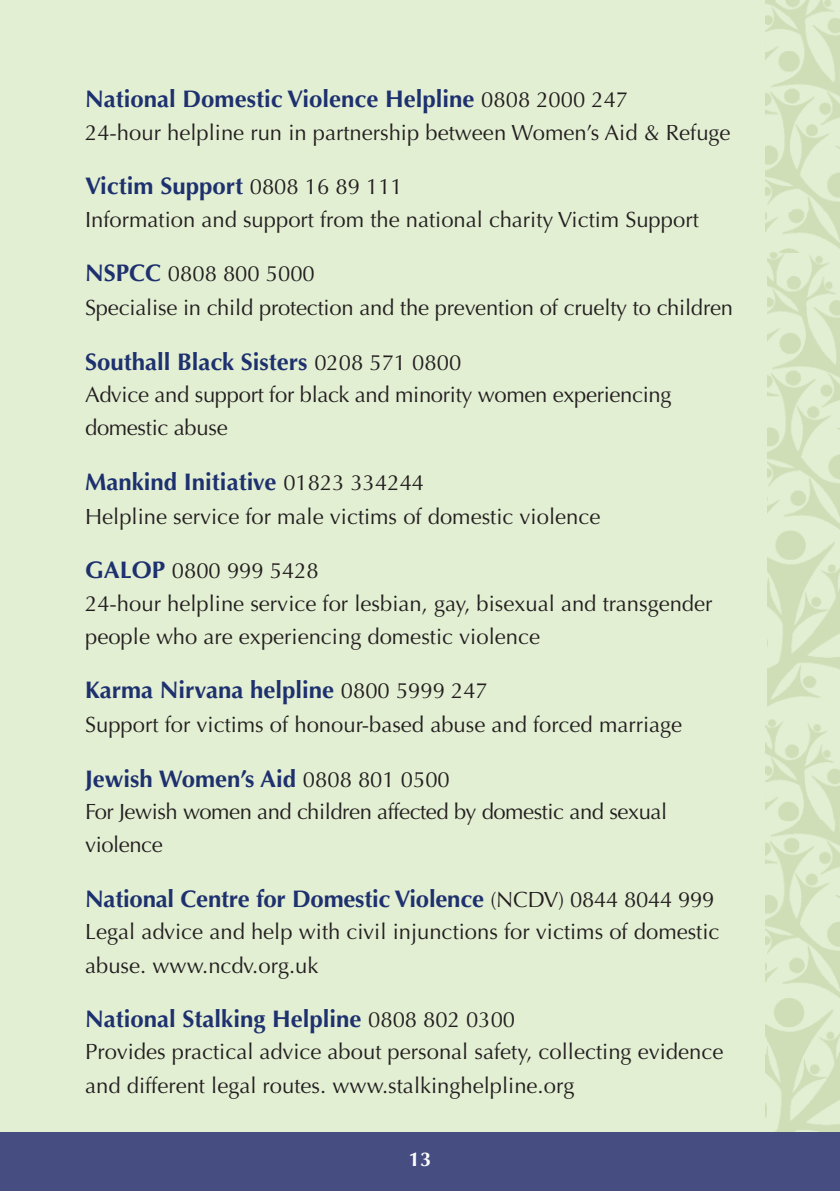
<style>
.page{position:relative;width:840px;height:1191px;background:#fff}
.page>*{position:absolute;margin:0;border:0;box-sizing:border-box;transform-origin:0 0}
.t1{font:700 24px "Optima";color:#1e316f}
.t2{font:22px/33.2px "Optima";color:#231f20}
.t3{font:22px/33.2px "Optima";letter-spacing:-.02em;color:#231f20}
.t4{font:700 20px "Optima";color:#fff}
.s1{font-weight:400;font-size:22px;color:#231f20}
.s2{font-weight:700;font-size:24px;color:#1e316f}
</style>
<div class="page">
<div style="left:0;top:0;width:765px;height:1132px;background:#e3efd3"></div>
<img style="left:765px;top:0;width:74px;height:1132px">
<div style="left:0;top:1132px;width:839px;height:59px;background:#454d81"></div>
<p class="t1" style="left:85px;top:85px;width:544px">National Domestic Violence Helpline <span class="s1">0808 2000 247</span></p>
<p class="t2" style="left:85px;top:116px;width:646px">24-hour helpline run in partnership between Women’s Aid &amp; Refuge</p>
<p class="t1" style="left:85px;top:172px;width:319px">Victim Support <span class="s1">0808 16 89 111</span></p>
<p class="t2" style="left:85px;top:203px;width:615px">Information and support from the national charity Victim Support</p>
<p class="t2" style="left:85px;top:257px;width:649px;line-height:34.2px"><span class="s2">NSPCC</span> 0808 800 5000<br>Specialise in child protection and the prevention of cruelty to children</p>
<p class="t1" style="left:85px;top:347px;width:377px">Southall Black Sisters <span class="s1">0208 571 0800</span></p>
<p class="t2" style="left:85px;top:378px;width:587px">Advice and support for black and minority women experiencing domestic abuse</p>
<p class="t1" style="left:85px;top:467px;width:340px">Mankind Initiative <span class="s1">01823 334244</span></p>
<p class="t2" style="left:85px;top:500px;width:516px">Helpline service for male victims of domestic violence</p>
<p class="t2" style="left:85px;top:554px;width:628px"><span class="s2">GALOP</span> 0800 999 5428<br>24-hour helpline service for lesbian, gay, bisexual and transgender people who are experiencing domestic violence</p>
<p class="t1" style="left:85px;top:676px;width:404px">Karma Nirvana helpline <span class="s1">0800 5999 247</span></p>
<p class="t2" style="left:85px;top:708px;width:598px">Support for victims of honour-based abuse and forced marriage</p>
<p class="t1" style="left:85px;top:764px;width:366px">Jewish Women’s Aid <span class="s1">0808 801 0500</span></p>
<p class="t3" style="left:85px;top:795px;width:583px">For Jewish women and children affected by domestic and sexual violence</p>
<p class="t1" style="left:85px;top:884px;width:630px">National Centre for Domestic Violence <span class="s1">(NCDV) 0844 8044 999</span></p>
<p class="t2" style="left:85px;top:915px;width:635px">Legal advice and help with civil injunctions for victims of domestic abuse. www.ncdv.org.uk</p>
<p class="t1" style="left:85px;top:1004px;width:431px">National Stalking Helpline <span class="s1">0808 802 0300</span></p>
<p class="t2" style="left:85px;top:1035px;width:639px">Provides practical advice about personal safety, collecting evidence and different legal routes. www.stalkinghelpline.org</p>
<p class="t4" style="left:408px;top:1147px;width:24px">13</p>
</div>
